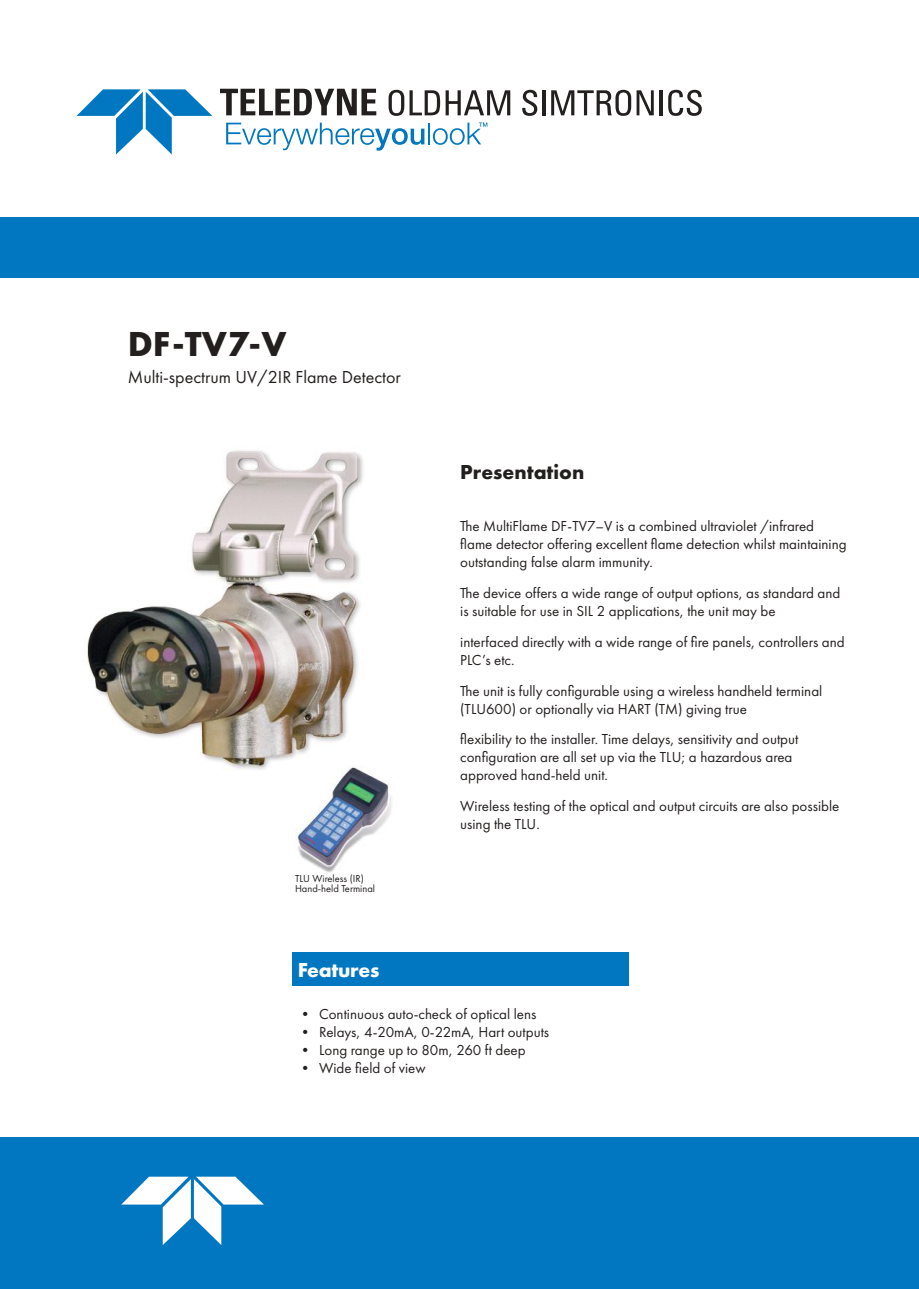
<style>
.page{position:relative;width:919px;height:1289px;background:#fff}
.page>*{position:absolute;margin:0;border:0;box-sizing:border-box;transform-origin:0 0}
.t1{font:700 36px "Futura PT";color:#241f1f}
.t2{font:700 21px "Futura PT";color:#241f1f}
.t3{font:700 21px "Futura PT";letter-spacing:-.015em;color:#fff}
.t4{font:18px "Futura PT";color:#241f1f}
.t5{font:15px/18px "Futura PT";color:#241f1f}
.t6{font:10.5px/10.5px "Futura PT";color:#241f1f}
</style>
<div class="page">
<img style="left:87px;top:450px;width:276px;height:320px">
<img style="left:295px;top:765px;width:97px;height:108px">
<div style="left:0;top:218px;width:918px;height:60px;background:#0077c0"></div>
<div style="left:0;top:1137px;width:918px;height:151px;background:#0077c0"></div>
<svg style="left:121px;top:1176px;width:143px;height:68px"></svg>
<svg style="left:220px;top:89px;width:156px;height:26px"></svg>
<svg style="left:388px;top:90px;width:122px;height:26px"></svg>
<svg style="left:522px;top:90px;width:15px;height:26px"></svg>
<hr style="left:542px;top:90px;width:3px;height:25px;background:#241f1f">
<svg style="left:551px;top:90px;width:102px;height:26px"></svg>
<hr style="left:659px;top:90px;width:3px;height:25px;background:#241f1f">
<svg style="left:668px;top:90px;width:33px;height:26px"></svg>
<svg style="left:226px;top:123px;width:198px;height:28px"></svg>
<hr style="left:428px;top:123px;width:2px;height:21px;background:#0077c0">
<svg style="left:433px;top:122px;width:54px;height:23px"></svg>
<svg style="left:77px;top:89px;width:135px;height:65px"></svg>
<div style="left:292px;top:951px;width:336px;height:34px;background:#0077c0"></div>
<h1 class="t1" style="left:128px;top:320px;width:160px">DF-TV7-V</h1>
<p class="t4" style="left:128px;top:366px;width:274px">Multi-spectrum UV/2IR Flame Detector</p>
<p class="t6" style="left:295px;top:872px;width:82px">TLU Wireless (IR)<br>Hand-held Terminal</p>
<h2 class="t2" style="left:460px;top:459px;width:126px">Presentation</h2>
<p class="t5" style="left:460px;top:517px;width:388px">The MultiFlame DF-TV7–V is a combined ultraviolet /infrared flame detector offering excellent flame detection whilst maintaining outstanding false alarm immunity.</p>
<p class="t5" style="left:460px;top:584px;width:382px">The device offers a wide range of output options, as standard and is suitable for use in SIL 2 applications, the unit may be</p>
<p class="t5" style="left:460px;top:632px;width:386px">interfaced directly with a wide range of fire panels, controllers and<br>PLC’s etc.</p>
<p class="t5" style="left:460px;top:681px;width:363px">The unit is fully configurable using a wireless handheld terminal (TLU600) or optionally via HART (TM) giving true</p>
<p class="t5" style="left:460px;top:730px;width:339px">flexibility to the installer. Time delays, sensitivity and output configuration are all set up via the TLU; a hazardous area approved hand-held unit.</p>
<p class="t5" style="left:460px;top:797px;width:380px">Wireless testing of the optical and output circuits are also possible using the TLU.</p>
<h2 class="t3" style="left:298px;top:956px;width:83px">Features</h2>
<p class="t5" style="left:298px;top:1004px;width:240px">• Continuous auto-check of optical lens</p>
<p class="t5" style="left:298px;top:1022px;width:253px">• Relays, 4-20mA, 0-22mA, Hart outputs</p>
<p class="t5" style="left:298px;top:1040px;width:229px">• Long range up to 80m, 260 ft deep</p>
<p class="t5" style="left:298px;top:1058px;width:129px">• Wide field of view</p>
</div>
